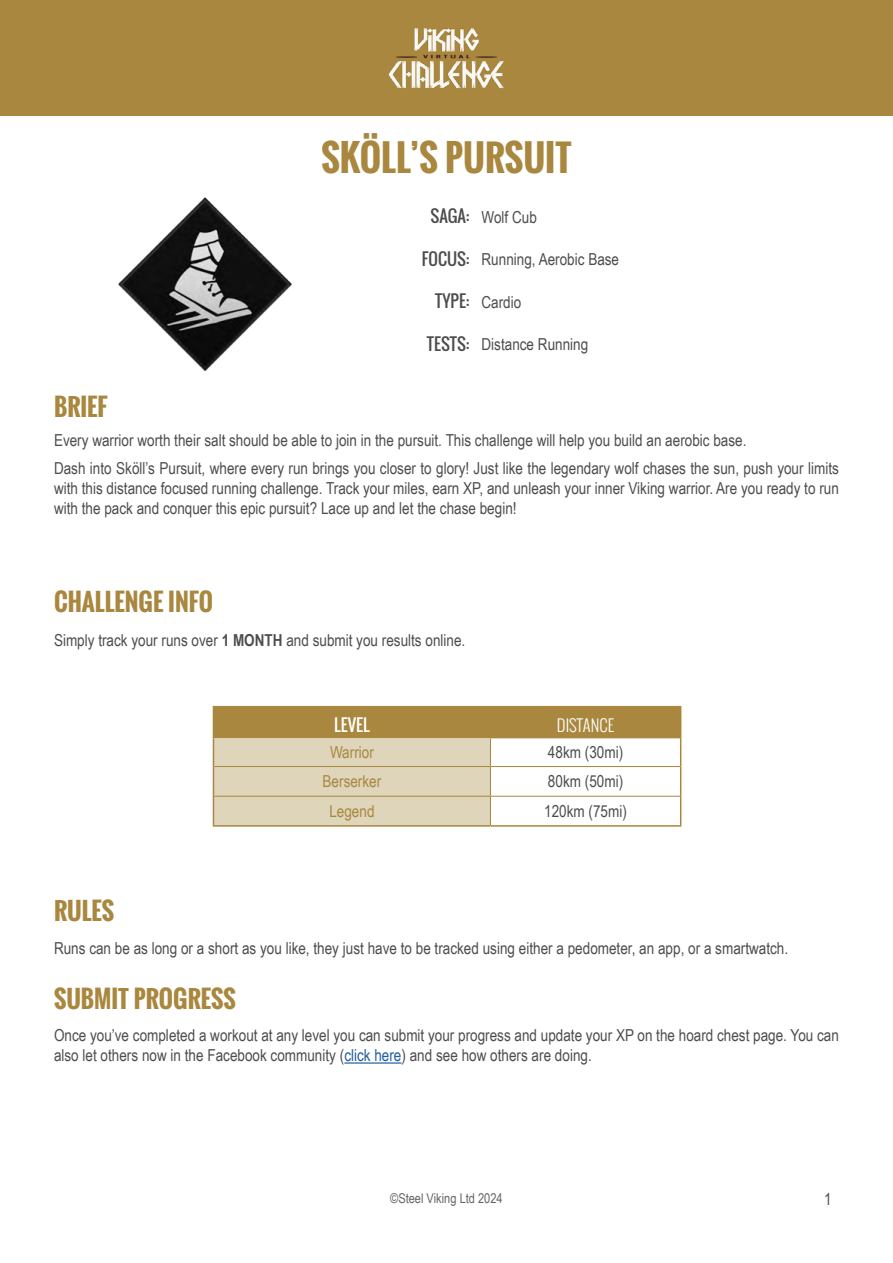
<style>
.page{position:relative;width:893px;height:1263px;background:#fff}
.page>*{position:absolute;margin:0;border:0;box-sizing:border-box;transform-origin:0 0}
.t1{font:700 36px "Oswald";color:#a9873e}
.t2{font:700 24px "Oswald";color:#a9873e}
.t3{font:16.5px/19.8px "Arial Narrow";color:#4d4d4f}
.t4{font:16.5px "Arial Narrow";color:#a9873e}
.t5{font:300 16.5px "Oswald";color:#fff}
.t6{font:16.5px "Oswald";color:#fff}
.t7{font:13.5px "Arial Narrow";color:#636466}
.s1{font-family:"Oswald"}
.s2{font-weight:700}
.s3{color:#215e9e}
</style>
<div class="page">
<div style="left:0;top:0;width:893px;height:116px;background:#a9873e"></div>
<img style="left:388px;top:28px;width:116px;height:61px">
<img style="left:118px;top:197px;width:174px;height:175px">
<hr style="left:213px;top:706px;width:277px;height:1px;background:#a9873e">
<hr style="left:490px;top:706px;width:191px;height:1px;background:#a9873e">
<svg style="left:213px;top:707px;width:468px;height:118px"></svg>
<hr style="left:213px;top:825px;width:277px;height:2px;background:#a9873e">
<hr style="left:490px;top:825px;width:191px;height:2px;background:#a9873e">
<hr style="left:214px;top:766px;width:276px;height:1px;background:#a9873e">
<hr style="left:490px;top:766px;width:190px;height:1px;background:#a9873e">
<hr style="left:214px;top:796px;width:276px;height:1px;background:#a9873e">
<hr style="left:490px;top:796px;width:190px;height:1px;background:#a9873e">
<hr style="left:344px;top:1062px;width:57px;height:1px;background:#215e9e">
<h1 class="t1" style="left:321px;top:131px;width:252px">SKÖLL’S PURSUIT</h1>
<p class="t3" style="left:431px;top:206px;width:108px"><span class="s1">SAGA:</span> Wolf Cub</p>
<p class="t3" style="left:422px;top:249px;width:199px"><span class="s1">FOCUS:</span> Running, Aerobic Base</p>
<p class="t3" style="left:435px;top:291px;width:88px"><span class="s1">TYPE:</span> Cardio</p>
<p class="t3" style="left:427px;top:334px;width:163px"><span class="s1">TESTS:</span> Distance Running</p>
<h2 class="t2" style="left:54px;top:388px;width:55px">BRIEF</h2>
<p class="t3" style="left:54px;top:425px;width:786px;line-height:28.3px">Every warrior worth their salt should be able to join in the pursuit. This challenge will help you build an aerobic base.<br>Dash into Sköll’s Pursuit, where every run brings you closer to glory! Just like the legendary wolf chases the sun, push your limits</p>
<p class="t3" style="left:54px;top:477px;width:786px">with this distance focused running challenge. Track your miles, earn XP, and unleash your inner Viking warrior. Are you ready to run with the pack and conquer this epic pursuit? Lace up and let the chase begin!</p>
<h2 class="t2" style="left:54px;top:584px;width:161px">CHALLENGE INFO</h2>
<p class="t3" style="left:54px;top:629px;width:413px">Simply track your runs over <span class="s2">1 MONTH</span> and submit you results online.</p>
<p class="t6" style="left:334px;top:713px;width:37px">LEVEL</p>
<p class="t5" style="left:557px;top:713px;width:59px">DISTANCE</p>
<p class="t4" style="left:330px;top:740px;width:45px">Warrior</p>
<p class="t3" style="left:548px;top:741px;width:77px">48km (30mi)</p>
<p class="t4" style="left:323px;top:769px;width:60px">Berserker</p>
<p class="t3" style="left:548px;top:771px;width:77px">80km (50mi)</p>
<p class="t4" style="left:329px;top:799px;width:47px">Legend</p>
<p class="t3" style="left:544px;top:801px;width:84px">120km (75mi)</p>
<h2 class="t2" style="left:54px;top:893px;width:62px">RULES</h2>
<p class="t3" style="left:54px;top:937px;width:736px">Runs can be as long or a short as you like, they just have to be tracked using either a pedometer, an app, or a smartwatch.</p>
<h2 class="t2" style="left:54px;top:980px;width:183px">SUBMIT PROGRESS</h2>
<p class="t3" style="left:54px;top:1025px;width:786px">Once you’ve completed a workout at any level you can submit your progress and update your XP on the hoard chest page. You can also let others now in the Facebook community (<span class="s3">click here</span>) and see how others are doing.</p>
<p class="t7" style="left:390px;top:1188px;width:114px">©Steel Viking Ltd 2024</p>
<p class="t3" style="left:824px;top:1188px;width:9px">1</p>
</div>
